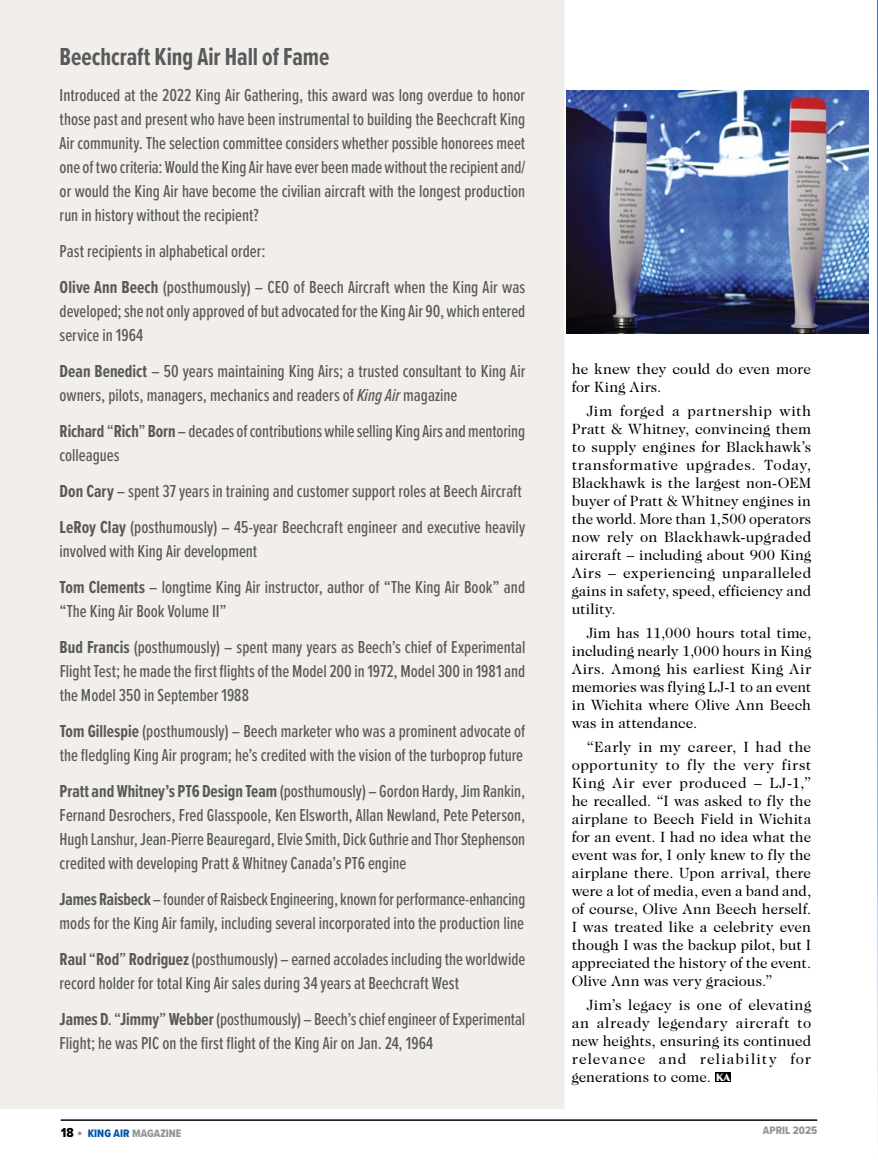
<style>
.page{position:relative;width:878px;height:1161px;background:#fff}
.page>*{position:absolute;margin:0;border:0;box-sizing:border-box;transform-origin:0 0}
.t1{font:700 25.5px "Proxima Nova Ex Cn";color:#58595b}
.t2{font:500 18px/24px "Proxima Nova Ex Cn";color:#58595b}
.t3{font:15px/18px "Caslon Two Twenty Four";letter-spacing:.01em;color:#000;text-align:justify}
.t4{font:11.25px "Proxima Nova Cond Extrabld";color:#939598}
.s1{font-weight:700}
.s2{font-style:italic}
.s3{font-family:"Arrow";font-weight:900;font-size:10.8px;color:#fff}
.s4{font-size:13.5px;color:#000}
.s5{font-size:15px}
.s6{color:#0054a6}
</style>
<div class="page">
<img style="left:566px;top:90px;width:302px;height:243px">
<hr style="left:61px;top:1120px;width:756px;height:1px;background:#000">
<div style="left:715px;top:1072px;width:16px;height:10px;background:#000"></div>
<div style="left:0;top:0;width:564px;height:1109px;background:#f2eeea"></div>
<img style="left:877px;top:0;width:1px;height:1115px">
<h1 class="t1" style="left:60px;top:38px;width:271px">Beechcraft King Air Hall of Fame</h1>
<p class="t2" style="left:60px;top:83px;width:467px;text-align:justify">Introduced at the 2022 King Air Gathering, this award was long overdue to honor those past and present who have been instrumental to building the Beechcraft King Air community. The selection committee considers whether possible honorees meet one of two criteria: Would the King Air have ever been made without the recipient and/ or would the King Air have become the civilian aircraft with the longest production run in history without the recipient?</p>
<p class="t2" style="left:60px;top:233px;width:467px;line-height:36px">Past recipients in alphabetical order:<br><span class="s1">Olive Ann Beech</span> (posthumously) – CEO of Beech Aircraft when the King Air was</p>
<p class="t2" style="left:60px;top:299px;width:467px">developed; she not only approved of but advocated for the King Air 90, which entered service in 1964</p>
<p class="t2" style="left:60px;top:359px;width:467px"><span class="s1">Dean Benedict</span> – 50 years maintaining King Airs; a trusted consultant to King Air owners, pilots, managers, mechanics and readers of <span class="s2">King Air</span> magazine</p>
<p class="t2" style="left:60px;top:419px;width:467px"><span class="s1">Richard</span> “<span class="s1">Rich</span>” <span class="s1">Born</span> – decades of contributions while selling King Airs and mentoring colleagues</p>
<p class="t2" style="left:60px;top:473px;width:467px;line-height:36px"><span class="s1">Don Cary</span> – spent 37 years in training and customer support roles at Beech Aircraft<br><span class="s1">LeRoy Clay</span> (posthumously) – 45-year Beechcraft engineer and executive heavily</p>
<p class="t2" style="left:60px;top:533px;width:467px;line-height:36px">involved with King Air development<br><span class="s1">Tom Clements</span> – longtime King Air instructor, author of “The King Air Book” and</p>
<p class="t2" style="left:60px;top:593px;width:467px;line-height:36px">“The King Air Book Volume II”<br><span class="s1">Bud Francis</span> (posthumously) – spent many years as Beech’s chief of Experimental</p>
<p class="t2" style="left:60px;top:659px;width:467px">Flight Test; he made the first flights of the Model 200 in 1972, Model 300 in 1981 and the Model 350 in September 1988</p>
<p class="t2" style="left:60px;top:719px;width:467px"><span class="s1">Tom Gillespie</span> (posthumously) – Beech marketer who was a prominent advocate of the fledgling King Air program; he’s credited with the vision of the turboprop future</p>
<p class="t2" style="left:60px;top:779px;width:467px;text-align:justify"><span class="s1">Pratt andWhitney’s PT6 Design Team</span> (posthumously) – Gordon Hardy, Jim Rankin, Fernand Desrochers, Fred Glasspoole, Ken Elsworth, Allan Newland, Pete Peterson, Hugh Lanshur, Jean-Pierre Beauregard, Elvie Smith, Dick Guthrie and Thor Stephenson credited with developing Pratt &amp; Whitney Canada’s PT6 engine</p>
<p class="t2" style="left:60px;top:887px;width:467px"><span class="s1">James Raisbeck</span> – founder of Raisbeck Engineering, known for performance-enhancing mods for the King Air family, including several incorporated into the production line</p>
<p class="t2" style="left:60px;top:947px;width:467px"><span class="s1">Raul</span> “<span class="s1">Rod</span>” <span class="s1">Rodriguez</span> (posthumously) – earned accolades including the worldwide record holder for total King Air sales during 34 years at Beechcraft West</p>
<p class="t2" style="left:60px;top:1007px;width:467px"><span class="s1">James D</span>. “<span class="s1">Jimmy</span>” <span class="s1">Webber</span> (posthumously) – Beech’s chief engineer of Experimental<br>Flight; he was PIC on the first flight of the King Air on Jan. 24, 1964</p>
<p class="t3" style="left:572px;top:360px;width:241px">he knew they could do even more for King Airs.</p>
<p class="t3" style="left:572px;top:402px;width:241px;text-indent:15px">Jim forged a partnership with Pratt &amp; Whitney, convincing them to supply engines for Blackhawk’s transformative upgrades. Today, Blackhawk is the largest non-OEM buyer of Pratt &amp; Whitney engines in the world. More than 1,500 operators now rely on Blackhawk-upgraded aircraft – including about 900 King Airs – experiencing unparalleled gains in safety, speed, efficiency and utility.</p>
<p class="t3" style="left:572px;top:624px;width:241px;text-indent:15px">Jim has 11,000 hours total time, including nearly 1,000 hours in King Airs. Among his earliest King Air memories was flying LJ-1 to an event in Wichita where Olive Ann Beech was in attendance.</p>
<p class="t3" style="left:572px;top:738px;width:241px;text-indent:15px">“Early in my career, I had the opportunity to fly the very first King Air ever produced – LJ-1,” he recalled. “I was asked to fly the airplane to Beech Field in Wichita for an event. I had no idea what the event was for, I only knew to fly the airplane there. Upon arrival, there were a lot of media, even a band and, of course, Olive Ann Beech herself.<br>I was treated like a celebrity even though I was the backup pilot, but I appreciated the history of the event.<br>Olive Ann was very gracious.”</p>
<p class="t3" style="left:572px;top:996px;width:241px;text-indent:15px">Jim’s legacy is one of elevating an already legendary aircraft to new heights, ensuring its continued relevance and reliability for generations to come. <span class="s3">KA</span></p>
<p class="t4" style="left:61px;top:1125px;width:122px"><span class="s4">18</span> <span class="s5">•</span> <span class="s6">KING AIR</span> MAGAZINE</p>
<p class="t4" style="left:763px;top:1122px;width:56px">APRIL 2025</p>
</div>
